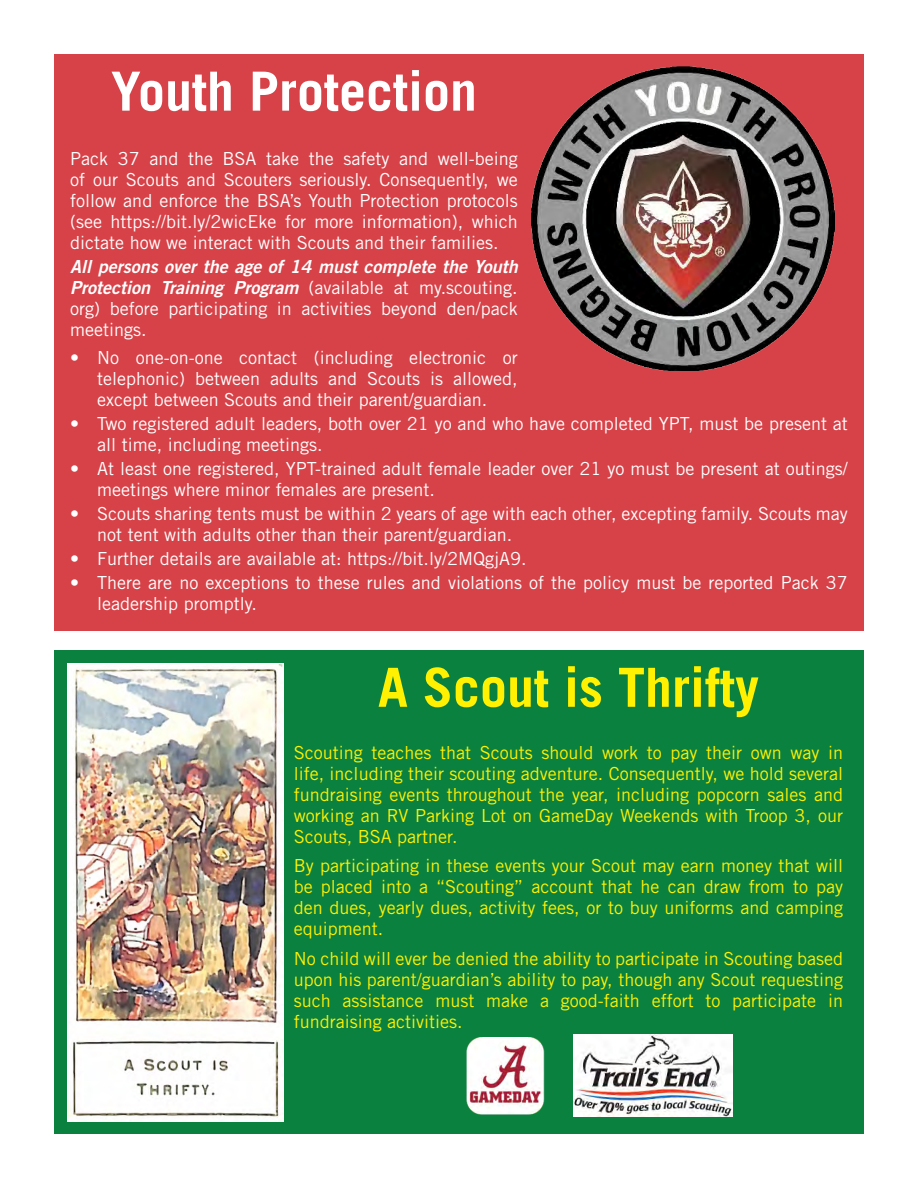
<style>
.page{position:relative;width:918px;height:1188px;background:#fff}
.page>*{position:absolute;margin:0;border:0;box-sizing:border-box;transform-origin:0 0}
.t1{font:700 54px "Trade Gothic";color:#fff}
.t2{font:700 54px "Trade Gothic";color:#fff101}
.t3{font:18px/21px "Trade Gothic";color:#fff}
.t4{font:18px/21px "Trade Gothic";color:#fff101;text-align:justify}
.s1{font-family:"Trade Gothic Bold Two";font-style:italic}
</style>
<div class="page">
<div style="left:54px;top:54px;width:810px;height:577px;background:#d74248"></div>
<div style="left:54px;top:650px;width:810px;height:484px;background:#0b8140"></div>
<img style="left:531px;top:67px;width:304px;height:304px">
<img style="left:67px;top:663px;width:217px;height:458px">
<img style="left:574px;top:1034px;width:158px;height:83px">
<img style="left:466px;top:1037px;width:79px;height:78px">
<p class="t1" style="left:111px;top:58px;width:368px">Youth Protection</p>
<p class="t3" style="left:70px;top:148px;width:449px;text-align:justify">Pack 37 and the BSA take the safety and well-being of our Scouts and Scouters seriously. Consequently, we follow and enforce the BSA’s Youth Protection protocols (see https://bit.ly/2wicEke for more information), which dictate how we interact with Scouts and their families.</p>
<p class="t3" style="left:70px;top:256px;width:449px;text-align:justify"><span class="s1">All persons over the age of 14 must complete the Youth Protection Training Program</span> (available at my.scouting. org) before participating in activities beyond den/pack meetings.</p>
<p class="t3" style="left:97px;top:347px;width:422px;text-align:justify;text-indent:-27px">• No one-on-one contact (including electronic or telephonic) between adults and Scouts is allowed, except between Scouts and their parent/guardian.</p>
<p class="t3" style="left:97px;top:413px;width:752px;text-indent:-27px">• Two registered adult leaders, both over 21 yo and who have completed YPT, must be present at all time, including meetings.</p>
<p class="t3" style="left:97px;top:458px;width:752px;text-indent:-27px">• At least one registered, YPT-trained adult female leader over 21 yo must be present at outings/ meetings where minor females are present.</p>
<p class="t3" style="left:97px;top:503px;width:752px;text-indent:-27px">• Scouts sharing tents must be within 2 years of age with each other, excepting family. Scouts may not tent with adults other than their parent/guardian.</p>
<p class="t3" style="left:70px;top:548px;width:458px">• Further details are available at: https://bit.ly/2MQgjA9.</p>
<p class="t3" style="left:97px;top:572px;width:752px;text-indent:-27px">• There are no exceptions to these rules and violations of the policy must be reported Pack 37 leadership promptly.</p>
<p class="t2" style="left:378px;top:654px;width:383px">A Scout is Thrifty</p>
<p class="t4" style="left:294px;top:742px;width:551px">Scouting teaches that Scouts should work to pay their own way in life, including their scouting adventure. Consequently, we hold several fundraising events throughout the year, including popcorn sales and working an RV Parking Lot on GameDay Weekends with Troop 3, our Scouts, BSA partner.</p>
<p class="t4" style="left:294px;top:855px;width:551px">By participating in these events your Scout may earn money that will be placed into a “Scouting” account that he can draw from to pay den dues, yearly dues, activity fees, or to buy uniforms and camping equipment.</p>
<p class="t4" style="left:294px;top:948px;width:551px">No child will ever be denied the ability to participate in Scouting based upon his parent/guardian’s ability to pay, though any Scout requesting such assistance must make a good-faith effort to participate in fundraising activities.</p>
</div>
